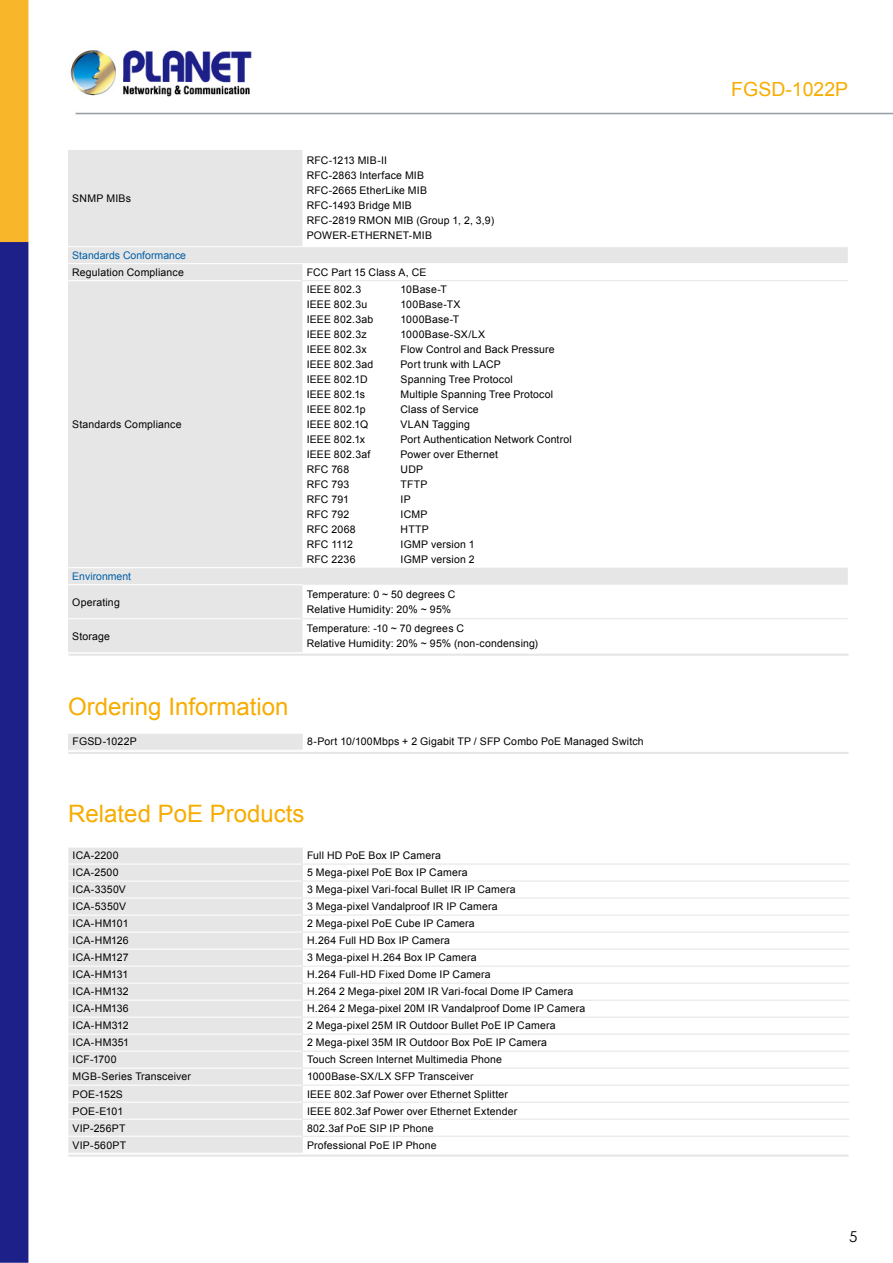
<style>
.page{position:relative;width:893px;height:1263px;background:#fff}
.page>*{position:absolute;margin:0;border:0;box-sizing:border-box;transform-origin:0 0}
.t1{font:24px "Arial";color:#f7ac00}
.t2{font:19.5px "Arial";color:#f7ac00}
.t3{font:15px "Century Gothic";color:#000}
.t4{font:10.5px/15px "Arial";letter-spacing:.015em;color:#000}
.t5{font:10.5px "Arial";color:#005ea6}
</style>
<div class="page">
<img style="left:0;top:0;width:893px;height:1263px">
<div style="left:68px;top:150px;width:233px;height:502px;background:#e6e6e6"></div>
<svg style="left:302px;top:149px;width:546px;height:504px"></svg>
<svg style="left:68px;top:247px;width:780px;height:338px"></svg>
<hr style="left:68px;top:149px;width:234px;height:1px;background:#fff">
<hr style="left:68px;top:280px;width:233px;height:1px;background:#fff">
<hr style="left:301px;top:150px;width:1px;height:96px;background:#e6e6e6">
<svg style="left:301px;top:264px;width:1px;height:16px"></svg>
<hr style="left:301px;top:281px;width:1px;height:286px;background:#e6e6e6">
<hr style="left:301px;top:585px;width:1px;height:33px;background:#e6e6e6">
<hr style="left:301px;top:619px;width:1px;height:33px;background:#e6e6e6">
<hr style="left:301px;top:280px;width:547px;height:1px;background:#e6e6e6">
<hr style="left:301px;top:618px;width:547px;height:1px;background:#e6e6e6">
<hr style="left:68px;top:246px;width:234px;height:1px;background:#fff">
<hr style="left:302px;top:246px;width:546px;height:1px;background:#fff">
<hr style="left:68px;top:263px;width:234px;height:1px;background:#fff">
<hr style="left:302px;top:263px;width:546px;height:1px;background:#fff">
<hr style="left:68px;top:567px;width:234px;height:1px;background:#fff">
<hr style="left:68px;top:584px;width:234px;height:1px;background:#fff">
<hr style="left:68px;top:618px;width:233px;height:1px;background:#fff">
<hr style="left:68px;top:652px;width:234px;height:1px;background:#fff">
<hr style="left:68px;top:654px;width:781px;height:2px;background:#e6e6e6">
<hr style="left:68px;top:752px;width:781px;height:2px;background:#e6e6e6">
<div style="left:68px;top:733px;width:234px;height:17px;background:#e6e6e6"></div>
<div style="left:302px;top:733px;width:547px;height:17px;background:#fff"></div>
<svg style="left:302px;top:734px;width:1px;height:16px"></svg>
<hr style="left:68px;top:733px;width:235px;height:1px;background:#fff">
<hr style="left:68px;top:750px;width:235px;height:1px;background:#fff">
<hr style="left:68px;top:1154px;width:781px;height:3px;background:#e6e6e6">
<div style="left:68px;top:847px;width:234px;height:306px;background:#e6e6e6"></div>
<svg style="left:303px;top:847px;width:546px;height:306px"></svg>
<hr style="left:302px;top:863px;width:547px;height:1px;background:#e6e6e6">
<hr style="left:302px;top:880px;width:547px;height:2px;background:#e6e6e6">
<hr style="left:302px;top:897px;width:547px;height:2px;background:#e6e6e6">
<hr style="left:302px;top:914px;width:547px;height:2px;background:#e6e6e6">
<hr style="left:302px;top:931px;width:547px;height:2px;background:#e6e6e6">
<hr style="left:302px;top:948px;width:547px;height:2px;background:#e6e6e6">
<hr style="left:302px;top:965px;width:547px;height:2px;background:#e6e6e6">
<hr style="left:302px;top:982px;width:547px;height:2px;background:#e6e6e6">
<hr style="left:302px;top:999px;width:547px;height:2px;background:#e6e6e6">
<hr style="left:302px;top:1016px;width:547px;height:2px;background:#e6e6e6">
<hr style="left:302px;top:1034px;width:547px;height:1px;background:#e6e6e6">
<hr style="left:302px;top:1051px;width:547px;height:1px;background:#e6e6e6">
<hr style="left:302px;top:1068px;width:547px;height:1px;background:#e6e6e6">
<hr style="left:302px;top:1085px;width:547px;height:1px;background:#e6e6e6">
<hr style="left:302px;top:1102px;width:547px;height:1px;background:#e6e6e6">
<hr style="left:302px;top:1119px;width:547px;height:1px;background:#e6e6e6">
<hr style="left:302px;top:1136px;width:547px;height:1px;background:#e6e6e6">
<svg style="left:302px;top:847px;width:1px;height:306px"></svg>
<hr style="left:68px;top:846px;width:235px;height:1px;background:#fff">
<hr style="left:68px;top:863px;width:234px;height:1px;background:#fff">
<hr style="left:68px;top:880px;width:234px;height:2px;background:#fff">
<hr style="left:68px;top:897px;width:234px;height:2px;background:#fff">
<hr style="left:68px;top:914px;width:234px;height:2px;background:#fff">
<hr style="left:68px;top:931px;width:234px;height:2px;background:#fff">
<hr style="left:68px;top:948px;width:234px;height:2px;background:#fff">
<hr style="left:68px;top:965px;width:234px;height:2px;background:#fff">
<hr style="left:68px;top:982px;width:234px;height:2px;background:#fff">
<hr style="left:68px;top:999px;width:234px;height:2px;background:#fff">
<hr style="left:68px;top:1016px;width:234px;height:2px;background:#fff">
<hr style="left:68px;top:1034px;width:234px;height:1px;background:#fff">
<hr style="left:68px;top:1051px;width:234px;height:1px;background:#fff">
<hr style="left:68px;top:1068px;width:234px;height:1px;background:#fff">
<hr style="left:68px;top:1085px;width:234px;height:1px;background:#fff">
<hr style="left:68px;top:1102px;width:234px;height:1px;background:#fff">
<hr style="left:68px;top:1119px;width:234px;height:1px;background:#fff">
<hr style="left:68px;top:1136px;width:234px;height:1px;background:#fff">
<hr style="left:68px;top:1153px;width:235px;height:1px;background:#fff">
<p class="t4" style="left:72px;top:191px;width:60px">SNMP MIBs</p>
<p class="t4" style="left:307px;top:153px;width:189px">RFC-1213 MIB-II<br>RFC-2863 Interface MIB<br>RFC-2665 EtherLike MIB<br>RFC-1493 Bridge MIB<br>RFC-2819 RMON MIB (Group 1, 2, 3,9)<br>POWER-ETHERNET-MIB</p>
<p class="t5" style="left:72px;top:248px;width:115px">Standards Conformance</p>
<p class="t4" style="left:72px;top:265px;width:113px">Regulation Compliance</p>
<p class="t4" style="left:307px;top:265px;width:121px">FCC Part 15 Class A, CE</p>
<p class="t4" style="left:72px;top:417px;width:111px">Standards Compliance</p>
<p class="t4" style="left:307px;top:282px;width:68px">IEEE 802.3<br>IEEE 802.3u<br>IEEE 802.3ab<br>IEEE 802.3z<br>IEEE 802.3x<br>IEEE 802.3ad<br>IEEE 802.1D<br>IEEE 802.1s<br>IEEE 802.1p<br>IEEE 802.1Q<br>IEEE 802.1x<br>IEEE 802.3af<br>RFC 768<br>RFC 793<br>RFC 791<br>RFC 792<br>RFC 2068<br>RFC 1112<br>RFC 2236</p>
<p class="t4" style="left:401px;top:282px;width:173px">10Base-T<br>100Base-TX<br>1000Base-T<br>1000Base-SX/LX<br>Flow Control and Back Pressure<br>Port trunk with LACP<br>Spanning Tree Protocol<br>Multiple Spanning Tree Protocol<br>Class of Service<br>VLAN Tagging<br>Port Authentication Network Control<br>Power over Ethernet<br>UDP<br>TFTP<br>IP<br>ICMP<br>HTTP<br>IGMP version 1<br>IGMP version 2</p>
<p class="t5" style="left:72px;top:569px;width:60px">Environment</p>
<p class="t4" style="left:72px;top:594px;width:49px">Operating</p>
<p class="t4" style="left:307px;top:587px;width:150px">Temperature: 0 ~ 50 degrees C<br>Relative Humidity: 20% ~ 95%</p>
<p class="t4" style="left:72px;top:628px;width:39px">Storage</p>
<p class="t4" style="left:307px;top:621px;width:233px">Temperature: -10 ~ 70 degrees C<br>Relative Humidity: 20% ~ 95% (non-condensing)</p>
<h1 class="t1" style="left:68px;top:691px;width:222px">Ordering Information</h1>
<p class="t4" style="left:73px;top:734px;width:66px">FGSD-1022P</p>
<p class="t4" style="left:307px;top:734px;width:338px">8-Port 10/100Mbps + 2 Gigabit TP / SFP Combo PoE Managed Switch</p>
<h1 class="t1" style="left:68px;top:798px;width:238px">Related PoE Products</h1>
<p class="t4" style="left:73px;top:848px;width:48px">ICA-2200</p>
<p class="t4" style="left:307px;top:848px;width:135px">Full HD PoE Box IP Camera</p>
<p class="t4" style="left:73px;top:865px;width:47px">ICA-2500</p>
<p class="t4" style="left:307px;top:865px;width:162px">5 Mega-pixel PoE Box IP Camera</p>
<p class="t4" style="left:73px;top:882px;width:55px">ICA-3350V</p>
<p class="t4" style="left:307px;top:882px;width:210px">3 Mega-pixel Vari-focal Bullet IR IP Camera</p>
<p class="t4" style="left:73px;top:899px;width:55px">ICA-5350V</p>
<p class="t4" style="left:307px;top:899px;width:192px">3 Mega-pixel Vandalproof IR IP Camera</p>
<p class="t4" style="left:73px;top:916px;width:57px">ICA-HM101</p>
<p class="t4" style="left:307px;top:916px;width:169px">2 Mega-pixel PoE Cube IP Camera</p>
<p class="t4" style="left:73px;top:933px;width:58px">ICA-HM126</p>
<p class="t4" style="left:307px;top:933px;width:144px">H.264 Full HD Box IP Camera</p>
<p class="t4" style="left:73px;top:950px;width:57px">ICA-HM127</p>
<p class="t4" style="left:307px;top:950px;width:171px">3 Mega-pixel H.264 Box IP Camera</p>
<p class="t4" style="left:73px;top:967px;width:57px">ICA-HM131</p>
<p class="t4" style="left:307px;top:967px;width:185px">H.264 Full-HD Fixed Dome IP Camera</p>
<p class="t4" style="left:73px;top:984px;width:57px">ICA-HM132</p>
<p class="t4" style="left:307px;top:984px;width:268px">H.264 2 Mega-pixel 20M IR Vari-focal Dome IP Camera</p>
<p class="t4" style="left:73px;top:1001px;width:58px">ICA-HM136</p>
<p class="t4" style="left:307px;top:1001px;width:280px">H.264 2 Mega-pixel 20M IR Vandalproof Dome IP Camera</p>
<p class="t4" style="left:73px;top:1018px;width:58px">ICA-HM312</p>
<p class="t4" style="left:307px;top:1018px;width:250px">2 Mega-pixel 25M IR Outdoor Bullet PoE IP Camera</p>
<p class="t4" style="left:73px;top:1035px;width:58px">ICA-HM351</p>
<p class="t4" style="left:307px;top:1035px;width:241px">2 Mega-pixel 35M IR Outdoor Box PoE IP Camera</p>
<p class="t4" style="left:73px;top:1052px;width:45px">ICF-1700</p>
<p class="t4" style="left:307px;top:1052px;width:196px">Touch Screen Internet Multimedia Phone</p>
<p class="t4" style="left:73px;top:1069px;width:120px">MGB-Series Transceiver</p>
<p class="t4" style="left:307px;top:1069px;width:168px">1000Base-SX/LX SFP Transceiver</p>
<p class="t4" style="left:73px;top:1086px;width:52px">POE-152S</p>
<p class="t4" style="left:307px;top:1086px;width:202px">IEEE 802.3af Power over Ethernet Splitter</p>
<p class="t4" style="left:73px;top:1103px;width:52px">POE-E101</p>
<p class="t4" style="left:307px;top:1103px;width:212px">IEEE 802.3af Power over Ethernet Extender</p>
<p class="t4" style="left:73px;top:1120px;width:54px">VIP-256PT</p>
<p class="t4" style="left:307px;top:1120px;width:128px">802.3af PoE SIP IP Phone</p>
<p class="t4" style="left:73px;top:1137px;width:55px">VIP-560PT</p>
<p class="t4" style="left:307px;top:1138px;width:131px">Professional PoE IP Phone</p>
<h2 class="t2" style="left:731px;top:77px;width:119px">FGSD-1022P</h2>
<h3 class="t3" style="left:849px;top:1227px;width:10px">5</h3>
</div>
